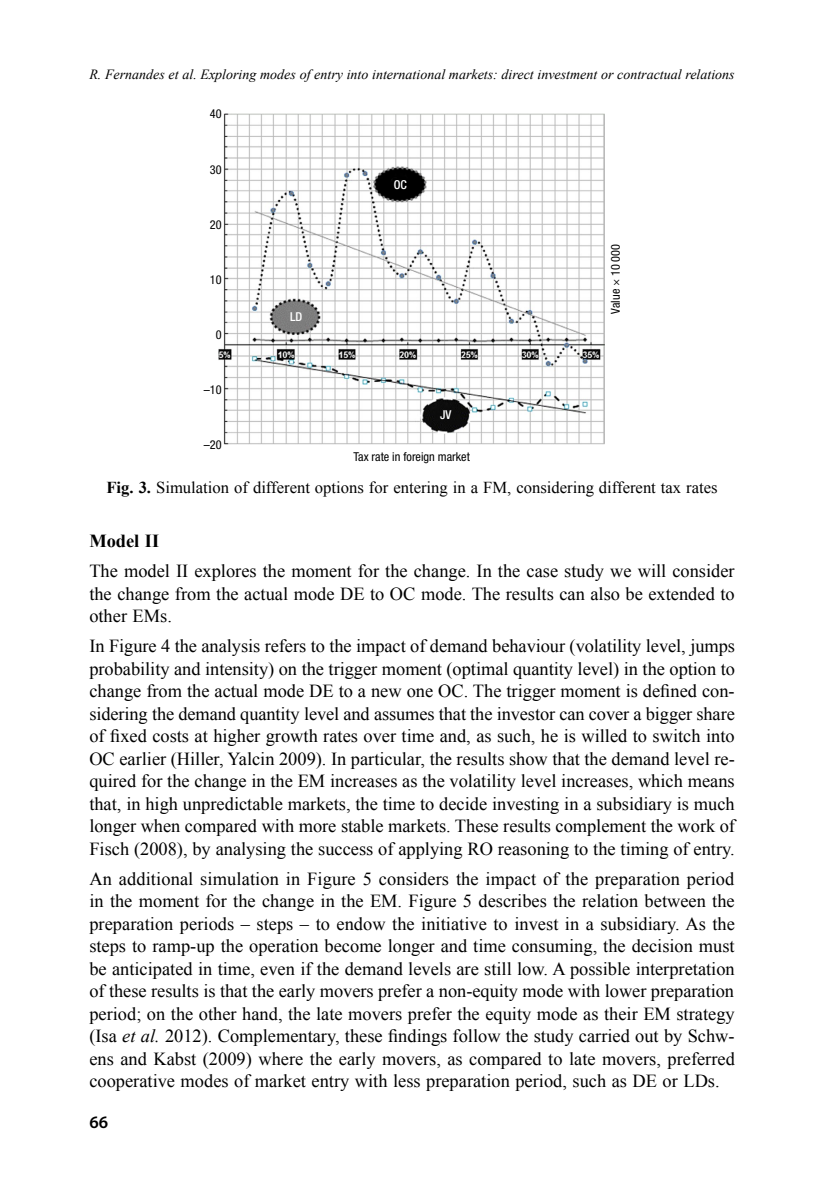
<style>
.page{position:relative;width:834px;height:1191px;background:#fff}
.page>*{position:absolute;margin:0;border:0;box-sizing:border-box;transform-origin:0 0}
.t1{font:18.38px/22.6px "Times New Roman";color:#000;text-align:justify}
.t2{font:700 18.38px "Times New Roman";color:#000}
.t3{font:600 17.5px "Myriad Pro";color:#000}
.t4{font:16.62px "Times New Roman";color:#000}
.t5{font:italic 14px "Times New Roman";color:#000}
.t6{font:condensed 12.25px "Helvetica Neue LT Pro";color:#000}
.t7{font:800 condensed 12.25px "Helvetica Neue LT Pro";color:#fff}
.s1{font-weight:700}
.s2{font-style:italic}
</style>
<div class="page">
<img style="left:219px;top:113px;width:385px;height:332px">
<p class="t5" style="left:89px;top:65px;width:646px">R. Fernandes et al. Exploring modes of entry into international markets: direct investment or contractual relations</p>
<p class="t6" style="left:210px;top:110px;width:13px">40</p>
<p class="t6" style="left:210px;top:165px;width:13px">30</p>
<p class="t6" style="left:210px;top:220px;width:13px">20</p>
<p class="t6" style="left:210px;top:275px;width:13px">10</p>
<p class="t6" style="left:216px;top:330px;width:7px">0</p>
<p class="t6" style="left:204px;top:385px;width:19px">–10</p>
<p class="t7" style="left:290px;top:312px;width:14px">LD</p>
<p class="t7" style="left:393px;top:180px;width:15px">OC</p>
<p class="t6" style="left:610px;top:313px;width:71px;rotate:-90deg">Value 10 000</p>
<p class="t6" style="left:610px;top:286px;width:9px;rotate:-90deg">×</p>
<p class="t7" style="left:440px;top:410px;width:13px">JV</p>
<p class="t6" style="left:353px;top:452px;width:118px">Tax rate in foreign market</p>
<p class="t4" style="left:106px;top:476px;width:612px"><span class="s1">Fig. 3.</span> Simulation of different options for entering in a FM, considering different tax rates</p>
<p class="t6" style="left:204px;top:440px;width:19px">–20</p>
<p class="t2" style="left:89px;top:528px;width:71px">Model II</p>
<p class="t1" style="left:89px;top:559px;width:646px">The model II explores the moment for the change. In the case study we will consider the change from the actual mode DE to OC mode. The results can also be extended to other EMs.</p>
<p class="t1" style="left:89px;top:634px;width:647px">In Figure 4 the analysis refers to the impact of demand behaviour (volatility level, jumps probability and intensity) on the trigger moment (optimal quantity level) in the option to change from the actual mode DE to a new one OC. The trigger moment is defined con&shy;sidering the demand quantity level and assumes that the investor can cover a bigger share of fixed costs at higher growth rates over time and, as such, he is willed to switch into OC earlier (Hiller, Yalcin 2009). In particular, the results show that the demand level re&shy;quired for the change in the EM increases as the volatility level increases, which means that, in high unpredictable markets, the time to decide investing in a subsidiary is much longer when compared with more stable markets. These results complement the work of Fisch (2008), by analysing the success of applying RO reasoning to the timing of entry.</p>
<p class="t1" style="left:89px;top:866px;width:647px">An additional simulation in Figure 5 considers the impact of the preparation period in the moment for the change in the EM. Figure 5 describes the relation between the preparation periods – steps – to endow the initiative to invest in a subsidiary. As the steps to ramp-up the operation become longer and time consuming, the decision must be anticipated in time, even if the demand levels are still low. A possible interpretation of these results is that the early movers prefer a non-equity mode with lower preparation period; on the other hand, the late movers prefer the equity mode as their EM strategy (Isa <span class="s2">et al.</span> 2012). Complementary, these findings follow the study carried out by Schw&shy;ens and Kabst (2009) where the early movers, as compared to late movers, preferred cooperative modes of market entry with less preparation period, such as DE or LDs.</p>
<p class="t3" style="left:89px;top:1110px;width:20px">66</p>
</div>
